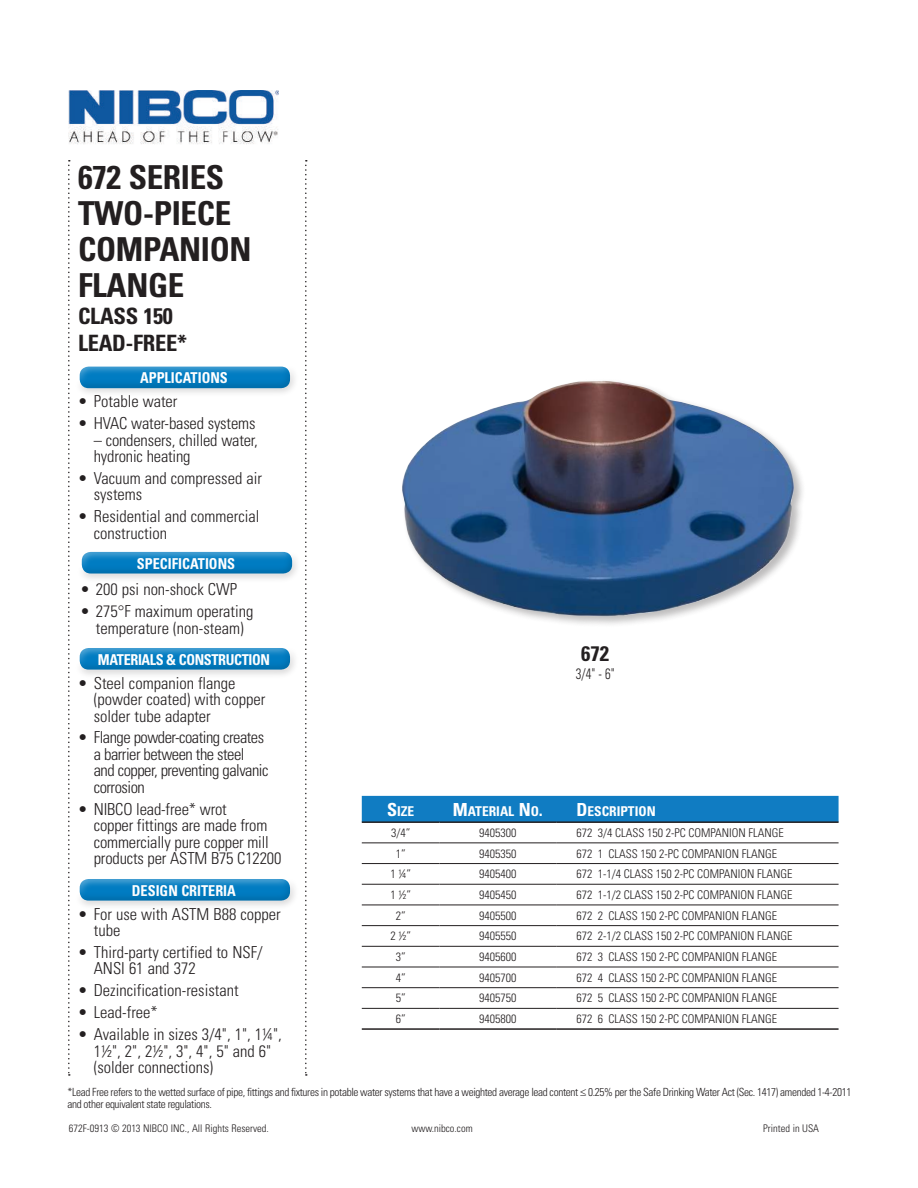
<style>
.page{position:relative;width:918px;height:1188px;background:#fff}
.page>*{position:absolute;margin:0;border:0;box-sizing:border-box;transform-origin:0 0}
.t1{font:700 condensed 33px/36px "Univers";letter-spacing:-.01em;color:#231f20}
.t2{font:700 condensed 22.5px/27px "Univers";letter-spacing:-.01em;color:#231f20}
.t3{font:700 condensed 21px "Univers";color:#231f20}
.t4{font:300 condensed 16.5px/16.5px "Univers LT Std";color:#231f20}
.t5{font:300 condensed 16.5px/16.5px "Univers LT Std";letter-spacing:-.03em;color:#231f20}
.t6{font:700 condensed 15px "Univers";color:#fff;scale:.95 1}
.t7{font:700 condensed 15px "Univers";letter-spacing:-.025em;color:#fff;scale:.95 1}
.t8{font:300 condensed 15px "Univers";color:#231f20;scale:.85 1}
.t9{font:700 condensed 13.5px "Univers";color:#fff}
.t10{font:300 condensed 12px "Univers LT Std";color:#231f20}
.t11{font:300 condensed 11.25px/12px "Univers";letter-spacing:-.03em;color:#231f20}
.t12{font:300 condensed 10.5px "Univers LT Std";color:#231f20}
.s1{font-size:18px}
</style>
<div class="page">
<img style="left:68px;top:90px;width:211px;height:54px">
<svg style="left:68px;top:160px;width:2px;height:916px"></svg>
<svg style="left:305px;top:160px;width:2px;height:916px"></svg>
<div style="left:73px;top:364px;width:227px;height:35px;background:#231f20;opacity:.22"></div>
<div style="left:73px;top:645px;width:227px;height:36px;background:#231f20;opacity:.22"></div>
<div style="left:73px;top:876px;width:227px;height:36px;background:#231f20;opacity:.22"></div>
<div style="left:399px;top:379px;width:406px;height:250px;background:#231f20;opacity:.3"></div>
<img style="left:401px;top:381px;width:394px;height:236px">
<div style="left:76px;top:549px;width:226px;height:36px;background:#231f20;opacity:.22"></div>
<div style="left:362px;top:796px;width:477px;height:25px;background:#107cc2"></div>
<hr style="left:362px;top:1008px;width:78px;height:1px;background:#231f20">
<hr style="left:440px;top:1008px;width:116px;height:1px;background:#231f20">
<hr style="left:556px;top:1008px;width:283px;height:1px;background:#231f20">
<hr style="left:362px;top:987px;width:78px;height:1px;background:#231f20">
<hr style="left:440px;top:987px;width:116px;height:1px;background:#231f20">
<hr style="left:556px;top:987px;width:283px;height:1px;background:#231f20">
<hr style="left:362px;top:842px;width:78px;height:1px;background:#231f20">
<hr style="left:440px;top:842px;width:116px;height:1px;background:#231f20">
<hr style="left:556px;top:842px;width:283px;height:1px;background:#231f20">
<hr style="left:362px;top:863px;width:78px;height:1px;background:#231f20">
<hr style="left:440px;top:863px;width:116px;height:1px;background:#231f20">
<hr style="left:556px;top:863px;width:283px;height:1px;background:#231f20">
<hr style="left:362px;top:884px;width:78px;height:1px;background:#231f20">
<hr style="left:440px;top:884px;width:116px;height:1px;background:#231f20">
<hr style="left:556px;top:884px;width:283px;height:1px;background:#231f20">
<hr style="left:362px;top:905px;width:78px;height:1px;background:#231f20">
<hr style="left:440px;top:905px;width:116px;height:1px;background:#231f20">
<hr style="left:556px;top:905px;width:283px;height:1px;background:#231f20">
<hr style="left:362px;top:925px;width:78px;height:1px;background:#231f20">
<hr style="left:440px;top:925px;width:116px;height:1px;background:#231f20">
<hr style="left:556px;top:925px;width:283px;height:1px;background:#231f20">
<hr style="left:362px;top:946px;width:78px;height:1px;background:#231f20">
<hr style="left:440px;top:946px;width:116px;height:1px;background:#231f20">
<hr style="left:556px;top:946px;width:283px;height:1px;background:#231f20">
<hr style="left:362px;top:967px;width:78px;height:1px;background:#231f20">
<hr style="left:440px;top:967px;width:116px;height:1px;background:#231f20">
<hr style="left:556px;top:967px;width:283px;height:1px;background:#231f20">
<hr style="left:362px;top:821px;width:78px;height:2px;background:#231f20">
<hr style="left:440px;top:821px;width:116px;height:2px;background:#231f20">
<hr style="left:556px;top:821px;width:283px;height:2px;background:#231f20">
<hr style="left:362px;top:1028px;width:78px;height:2px;background:#231f20">
<hr style="left:440px;top:1028px;width:116px;height:2px;background:#231f20">
<hr style="left:556px;top:1028px;width:283px;height:2px;background:#231f20">
<h1 class="t1" style="left:78px;top:159px;width:175px">672 SERIES<br>TWO-PIECE<br>COMPANION<br>FLANGE</h1>
<h2 class="t2" style="left:78px;top:302px;width:111px">CLASS 150<br>LEAD-FREE*</h2>
<p class="t6" style="left:140px;top:369px;width:94px">APPLICATIONS</p>
<p class="t4" style="left:78px;top:393px;width:101px">• Potable water</p>
<p class="t4" style="left:78px;top:415px;width:179px">• HVAC water-based systems</p>
<p class="t4" style="left:94px;top:431px;width:166px">– condensers, chilled water, hydronic heating</p>
<p class="t4" style="left:94px;top:470px;width:170px;text-indent:-16px">• Vacuum and compressed air systems</p>
<p class="t4" style="left:94px;top:508px;width:167px;text-indent:-16px">• Residential and commercial construction</p>
<p class="t6" style="left:137px;top:554px;width:105px">SPECIFICATIONS</p>
<p class="t4" style="left:80px;top:581px;width:159px">• 200 psi non-shock CWP</p>
<p class="t4" style="left:80px;top:603px;width:175px;text-align:center">• 275°F maximum operating temperature (non-steam)</p>
<p class="t7" style="left:98px;top:650px;width:183px">MATERIALS &amp; CONSTRUCTION</p>
<p class="t4" style="left:94px;top:674px;width:173px;text-indent:-16px">• Steel companion flange (powder coated) with copper solder tube adapter</p>
<p class="t5" style="left:94px;top:729px;width:176px;text-indent:-16px">• Flange powder-coating creates a barrier between the steel and copper, preventing galvanic corrosion</p>
<p class="t4" style="left:94px;top:801px;width:189px;text-indent:-16px">• NIBCO lead-free* wrot<br>copper fittings are made from commercially pure copper mill products per ASTM B75 C12200</p>
<p class="t6" style="left:132px;top:881px;width:111px">DESIGN CRITERIA</p>
<p class="t4" style="left:94px;top:905px;width:188px;text-indent:-16px">• For use with ASTM B88 copper tube</p>
<p class="t4" style="left:94px;top:944px;width:170px;text-indent:-16px">• Third-party certified to NSF/<br>ANSI 61 and 372</p>
<p class="t4" style="left:78px;top:982px;width:162px">• Dezincification-resistant</p>
<p class="t4" style="left:78px;top:1004px;width:81px">• Lead-free*</p>
<p class="t4" style="left:94px;top:1026px;width:190px;text-indent:-16px">• Available in sizes 3/4", 1", 11/4",<br>11/2", 2", 21/2", 3", 4", 5" and 6" (solder connections)</p>
<p class="t3" style="left:581px;top:641px;width:29px">672</p>
<p class="t8" style="left:576px;top:665px;width:47px">3/4" - 6"</p>
<p class="t9" style="left:387px;top:803px;width:29px"><span class="s1">S</span>IZE</p>
<p class="t9" style="left:453px;top:803px;width:92px"><span class="s1">M</span>ATERIAL <span class="s1">N</span>O<span class="s1">.</span></p>
<p class="t9" style="left:576px;top:803px;width:79px"><span class="s1">D</span>ESCRIPTION</p>
<p class="t10" style="left:391px;top:825px;width:21px">3/4”</p>
<p class="t10" style="left:479px;top:825px;width:39px">9405300</p>
<p class="t10" style="left:576px;top:825px;width:209px">672 3/4 CLASS 150 2-PC COMPANION FLANGE</p>
<p class="t10" style="left:396px;top:846px;width:11px">1”</p>
<p class="t10" style="left:479px;top:846px;width:39px">9405350</p>
<p class="t10" style="left:576px;top:846px;width:202px">672 1 CLASS 150 2-PC COMPANION FLANGE</p>
<p class="t10" style="left:390px;top:867px;width:22px">1 ¼”</p>
<p class="t10" style="left:479px;top:867px;width:39px">9405400</p>
<p class="t10" style="left:576px;top:867px;width:218px">672 1-1/4 CLASS 150 2-PC COMPANION FLANGE</p>
<p class="t10" style="left:390px;top:887px;width:22px">1 ½”</p>
<p class="t10" style="left:479px;top:887px;width:39px">9405450</p>
<p class="t10" style="left:576px;top:887px;width:218px">672 1-1/2 CLASS 150 2-PC COMPANION FLANGE</p>
<p class="t10" style="left:396px;top:908px;width:11px">2”</p>
<p class="t10" style="left:479px;top:908px;width:39px">9405500</p>
<p class="t10" style="left:576px;top:908px;width:202px">672 2 CLASS 150 2-PC COMPANION FLANGE</p>
<p class="t10" style="left:390px;top:929px;width:22px">2 ½”</p>
<p class="t10" style="left:479px;top:929px;width:39px">9405550</p>
<p class="t10" style="left:576px;top:929px;width:218px">672 2-1/2 CLASS 150 2-PC COMPANION FLANGE</p>
<p class="t10" style="left:396px;top:950px;width:11px">3”</p>
<p class="t10" style="left:479px;top:950px;width:39px">9405600</p>
<p class="t10" style="left:576px;top:950px;width:202px">672 3 CLASS 150 2-PC COMPANION FLANGE</p>
<p class="t10" style="left:396px;top:970px;width:11px">4”</p>
<p class="t10" style="left:479px;top:970px;width:39px">9405700</p>
<p class="t10" style="left:576px;top:970px;width:202px">672 4 CLASS 150 2-PC COMPANION FLANGE</p>
<p class="t10" style="left:396px;top:991px;width:11px">5”</p>
<p class="t10" style="left:479px;top:991px;width:39px">9405750</p>
<p class="t10" style="left:576px;top:991px;width:202px">672 5 CLASS 150 2-PC COMPANION FLANGE</p>
<p class="t10" style="left:396px;top:1012px;width:11px">6”</p>
<p class="t10" style="left:479px;top:1012px;width:39px">9405800</p>
<p class="t10" style="left:576px;top:1012px;width:202px">672 6 CLASS 150 2-PC COMPANION FLANGE</p>
<p class="t11" style="left:68px;top:1086px;width:785px">*Lead Free refers to the wetted surface of pipe, fittings and fixtures in potable water systems that have a weighted average lead content ≤ 0.25% per the Safe Drinking Water Act (Sec. 1417) amended 1-4-2011 and other equivalent state regulations.</p>
<p class="t12" style="left:69px;top:1122px;width:202px">672F-0913 © 2013 NIBCO INC., All Rights Reserved.</p>
<p class="t12" style="left:411px;top:1122px;width:63px">www.nibco.com</p>
<p class="t12" style="left:763px;top:1122px;width:57px">Printed in USA</p>
</div>
